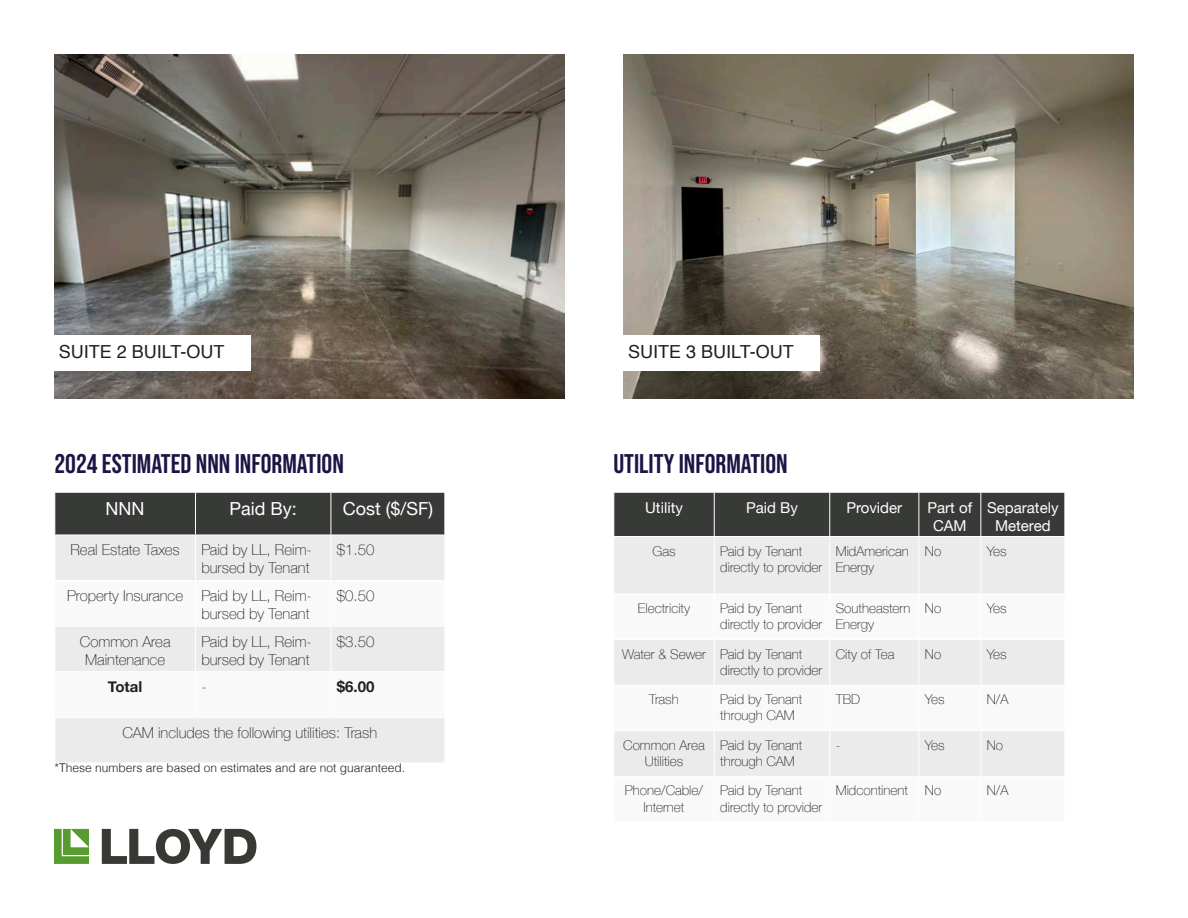
<style>
.page{position:relative;width:1188px;height:918px;background:#fff}
.page>*{position:absolute;margin:0;border:0;box-sizing:border-box;transform-origin:0 0}
.t1{font:27px "Bebas Neue";color:#1d1446}
.t2{font:18px "Helvetica";color:#231f20}
.t3{font:18px "Helvetica Neue";color:#fff}
.t4{font:100 15px/18px "Helvetica Neue";color:#231f20}
.t5{font:15px/18px "Helvetica Neue";color:#fff;text-align:center}
.t6{font:700 15px "Helvetica Neue";color:#231f20}
.t7{font:100 13.5px/16.2px "Helvetica Neue";color:#231f20}
.t8{font:300 12px "Helvetica";color:#231f20}
</style>
<div class="page">
<div style="left:614px;top:493px;width:451px;height:43px;background:#373a36"></div>
<div style="left:614px;top:537px;width:450px;height:56px;background:#ebebeb"></div>
<svg style="left:614px;top:640px;width:450px;height:136px;fill:#ebebeb"></svg>
<hr style="left:714px;top:537px;width:1px;height:57px;background:#fff">
<hr style="left:829px;top:537px;width:1px;height:57px;background:#fff">
<hr style="left:919px;top:537px;width:1px;height:57px;background:#fff">
<hr style="left:980px;top:537px;width:1px;height:57px;background:#fff">
<hr style="left:714px;top:640px;width:1px;height:45px;background:#fff">
<hr style="left:829px;top:640px;width:1px;height:45px;background:#fff">
<hr style="left:919px;top:640px;width:1px;height:45px;background:#fff">
<hr style="left:980px;top:640px;width:1px;height:45px;background:#fff">
<hr style="left:613px;top:685px;width:101px;height:1px;background:#fff">
<hr style="left:714px;top:685px;width:116px;height:1px;background:#fff">
<hr style="left:714px;top:686px;width:1px;height:44px;background:#fff">
<hr style="left:830px;top:685px;width:89px;height:1px;background:#fff">
<hr style="left:829px;top:686px;width:1px;height:44px;background:#fff">
<hr style="left:919px;top:685px;width:62px;height:1px;background:#fff">
<hr style="left:919px;top:686px;width:1px;height:44px;background:#fff">
<hr style="left:981px;top:685px;width:84px;height:1px;background:#fff">
<hr style="left:980px;top:686px;width:1px;height:44px;background:#fff">
<hr style="left:613px;top:730px;width:101px;height:1px;background:#fff">
<hr style="left:714px;top:730px;width:116px;height:1px;background:#fff">
<hr style="left:714px;top:731px;width:1px;height:45px;background:#fff">
<hr style="left:830px;top:730px;width:89px;height:1px;background:#fff">
<hr style="left:829px;top:731px;width:1px;height:45px;background:#fff">
<hr style="left:919px;top:730px;width:62px;height:1px;background:#fff">
<hr style="left:919px;top:731px;width:1px;height:45px;background:#fff">
<hr style="left:981px;top:730px;width:84px;height:1px;background:#fff">
<hr style="left:980px;top:731px;width:1px;height:45px;background:#fff">
<hr style="left:714px;top:493px;width:1px;height:43px;background:#fff">
<hr style="left:829px;top:493px;width:1px;height:43px;background:#fff">
<hr style="left:919px;top:493px;width:1px;height:43px;background:#fff">
<hr style="left:980px;top:493px;width:1px;height:43px;background:#fff">
<div style="left:55px;top:493px;width:390px;height:42px;background:#373a36"></div>
<div style="left:55px;top:536px;width:389px;height:226px;background:#ebebeb"></div>
<svg style="left:55px;top:581px;width:389px;height:136px"></svg>
<hr style="left:195px;top:535px;width:1px;height:45px;background:#fff">
<hr style="left:331px;top:535px;width:1px;height:45px;background:#fff">
<hr style="left:54px;top:580px;width:141px;height:1px;background:#fff">
<hr style="left:195px;top:580px;width:136px;height:1px;background:#fff">
<hr style="left:195px;top:581px;width:1px;height:45px;background:#fff">
<hr style="left:331px;top:580px;width:114px;height:1px;background:#fff">
<hr style="left:331px;top:581px;width:1px;height:45px;background:#fff">
<hr style="left:54px;top:626px;width:141px;height:1px;background:#fff">
<hr style="left:195px;top:626px;width:136px;height:1px;background:#fff">
<hr style="left:195px;top:627px;width:1px;height:44px;background:#fff">
<hr style="left:331px;top:626px;width:114px;height:1px;background:#fff">
<hr style="left:331px;top:627px;width:1px;height:44px;background:#fff">
<hr style="left:54px;top:671px;width:141px;height:1px;background:#fff">
<hr style="left:195px;top:671px;width:136px;height:1px;background:#fff">
<hr style="left:195px;top:672px;width:1px;height:45px;background:#fff">
<hr style="left:331px;top:671px;width:114px;height:1px;background:#fff">
<hr style="left:331px;top:672px;width:1px;height:45px;background:#fff">
<hr style="left:54px;top:717px;width:141px;height:1px;background:#fff">
<hr style="left:195px;top:717px;width:136px;height:1px;background:#fff">
<hr style="left:331px;top:717px;width:114px;height:1px;background:#fff">
<hr style="left:195px;top:493px;width:1px;height:42px;background:#fff">
<hr style="left:331px;top:493px;width:1px;height:42px;background:#fff">
<img style="left:54px;top:54px;width:510px;height:345px">
<img style="left:624px;top:54px;width:510px;height:345px">
<svg style="left:54px;top:829px;width:35px;height:35px"></svg>
<svg style="left:102px;top:829px;width:154px;height:35px"></svg>
<div style="left:622px;top:336px;width:198px;height:35px;background:#fff"></div>
<div style="left:53px;top:336px;width:198px;height:35px;background:#fff"></div>
<p class="t2" style="left:59px;top:338px;width:167px">SUITE 2 BUILT-OUT</p>
<p class="t2" style="left:628px;top:338px;width:167px">SUITE 3 BUILT-OUT</p>
<p class="t1" style="left:54px;top:448px;width:291px">2024 ESTIMATED NNN INFORMATION</p>
<p class="t3" style="left:106px;top:496px;width:40px">NNN</p>
<p class="t3" style="left:230px;top:496px;width:69px">Paid By:</p>
<p class="t3" style="left:343px;top:496px;width:92px">Cost ($/SF)</p>
<p class="t4" style="left:70px;top:541px;width:111px">Real Estate Taxes</p>
<p class="t4" style="left:201px;top:541px;width:112px">Paid by LL, Reim&shy;bursed by Tenant</p>
<p class="t4" style="left:337px;top:541px;width:39px">$1.50</p>
<p class="t4" style="left:67px;top:586px;width:118px">Property Insurance</p>
<p class="t4" style="left:202px;top:586px;width:112px">Paid by LL, Reim&shy;bursed by Tenant</p>
<p class="t4" style="left:337px;top:586px;width:39px">$0.50</p>
<p class="t4" style="left:80px;top:632px;width:92px;text-align:center">Common Area<br>Maintenance</p>
<p class="t4" style="left:202px;top:632px;width:112px">Paid by LL, Reim&shy;bursed by Tenant</p>
<p class="t4" style="left:337px;top:632px;width:39px">$3.50</p>
<p class="t6" style="left:108px;top:675px;width:36px">Total</p>
<p class="t4" style="left:202px;top:677px;width:7px">-</p>
<p class="t6" style="left:337px;top:675px;width:39px">$6.00</p>
<p class="t4" style="left:123px;top:723px;width:256px">CAM includes the following utilities: Trash</p>
<p class="t8" style="left:54px;top:757px;width:352px">*These numbers are based on estimates and are not guaranteed.</p>
<p class="t1" style="left:613px;top:448px;width:176px">UTILITY INFORMATION</p>
<p class="t5" style="left:645px;top:499px;width:39px">Utility</p>
<p class="t5" style="left:746px;top:499px;width:53px">Paid By</p>
<p class="t5" style="left:846px;top:499px;width:57px">Provider</p>
<p class="t5" style="left:928px;top:499px;width:46px">Part of<br>CAM</p>
<p class="t5" style="left:987px;top:499px;width:73px">Separately<br>Metered</p>
<p class="t7" style="left:652px;top:542px;width:25px">Gas</p>
<p class="t7" style="left:720px;top:542px;width:104px">Paid by Tenant directly to provider</p>
<p class="t7" style="left:836px;top:542px;width:75px">MidAmerican<br>Energy</p>
<p class="t7" style="left:925px;top:542px;width:18px">No</p>
<p class="t7" style="left:987px;top:542px;width:21px">Yes</p>
<p class="t7" style="left:638px;top:600px;width:54px">Electricity</p>
<p class="t7" style="left:720px;top:600px;width:104px">Paid by Tenant directly to provider</p>
<p class="t7" style="left:836px;top:600px;width:76px">Southeastern<br>Energy</p>
<p class="t7" style="left:925px;top:600px;width:18px">No</p>
<p class="t7" style="left:987px;top:600px;width:21px">Yes</p>
<p class="t7" style="left:622px;top:645px;width:85px">Water &amp; Sewer</p>
<p class="t7" style="left:720px;top:645px;width:104px">Paid by Tenant directly to provider</p>
<p class="t7" style="left:836px;top:645px;width:60px">City of Tea</p>
<p class="t7" style="left:925px;top:645px;width:18px">No</p>
<p class="t7" style="left:987px;top:645px;width:21px">Yes</p>
<p class="t7" style="left:649px;top:691px;width:31px">Trash</p>
<p class="t7" style="left:720px;top:691px;width:84px">Paid by Tenant through CAM</p>
<p class="t7" style="left:836px;top:691px;width:26px">TBD</p>
<p class="t7" style="left:925px;top:691px;width:21px">Yes</p>
<p class="t7" style="left:987px;top:691px;width:23px">N/A</p>
<p class="t7" style="left:623px;top:736px;width:83px;text-align:center">Common Area<br>Utilities</p>
<p class="t7" style="left:720px;top:736px;width:84px">Paid by Tenant through CAM</p>
<p class="t7" style="left:836px;top:736px;width:6px">-</p>
<p class="t7" style="left:925px;top:736px;width:21px">Yes</p>
<p class="t7" style="left:987px;top:736px;width:18px">No</p>
<p class="t7" style="left:625px;top:782px;width:80px;text-align:center">Phone/Cable/<br>Internet</p>
<p class="t7" style="left:720px;top:782px;width:104px">Paid by Tenant directly to provider</p>
<p class="t7" style="left:836px;top:782px;width:74px">Midcontinent</p>
<p class="t7" style="left:925px;top:782px;width:18px">No</p>
<p class="t7" style="left:987px;top:782px;width:23px">N/A</p>
</div>
